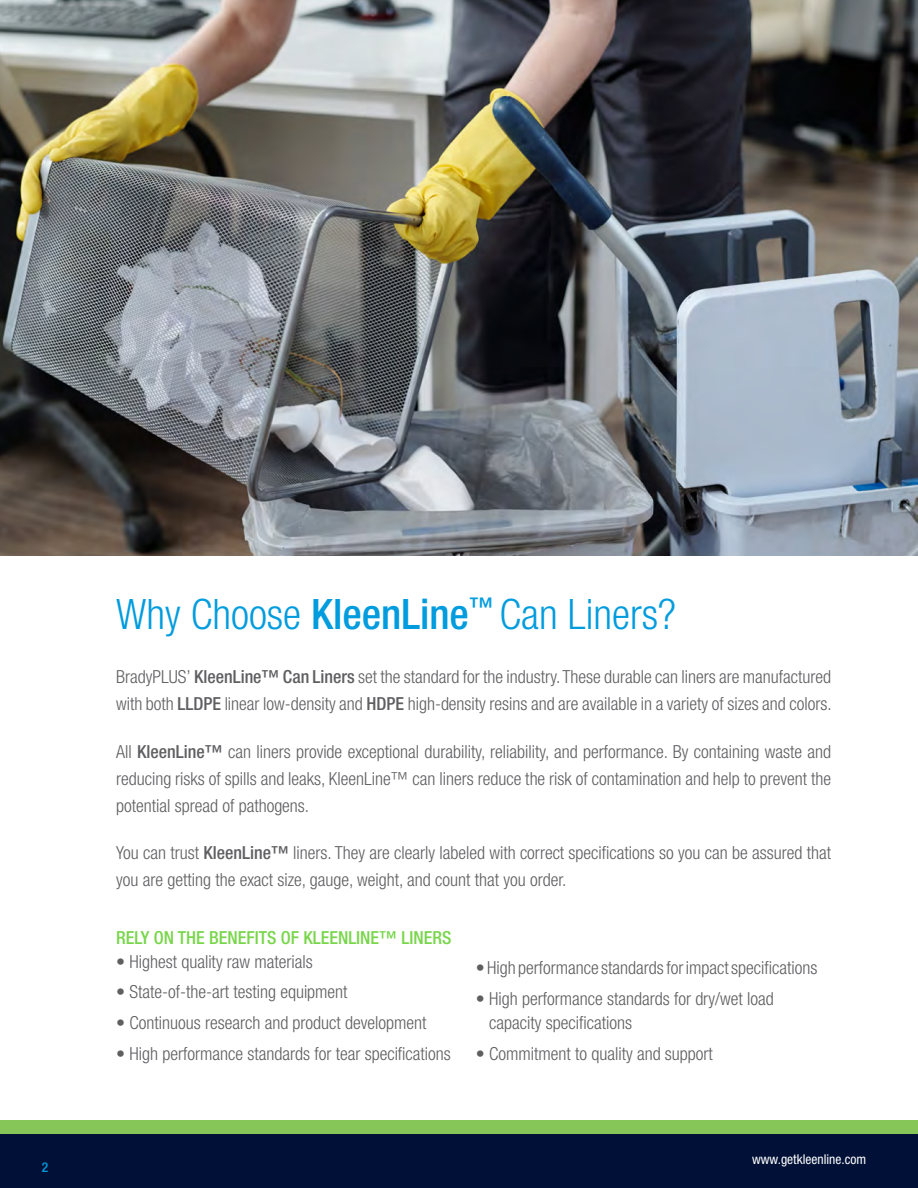
<style>
.page{position:relative;width:918px;height:1188px;background:#fff}
.page>*{position:absolute;margin:0;border:0;box-sizing:border-box;transform-origin:0 0}
._5_Product_Descripti{font:300 condensed 42px "Helvetica Neue LT Std";color:#009cde}
._5_Product_Descripti-2{font:300 condensed 18px/27px "Helvetica Neue LT Std";color:#5f5f62}
._5_Product_Descripti-3{font:500 condensed 18px "Helvetica Neue LT Std";color:#78d64b}
.t1{font:condensed 13.5px "Helvetica Neue LT Std";color:#fff}
.t2{font:500 condensed 13.5px "Helvetica Neue LT Std";color:#009bde}
.s1{font-weight:500}
</style>
<div class="page">
<div style="left:0;top:1134px;width:918px;height:54px;background:#001036"></div>
<div style="left:0;top:1120px;width:918px;height:14px;background:#86c659"></div>
<img style="left:0;top:0;width:918px;height:556px">
<p class="t2" style="left:42px;top:1159px;width:8px">2</p>
<p class="_5_Product_Descripti" style="left:116px;top:590px;width:561px">Why Choose <span class="s1">KleenLine</span><sup>™</sup> Can Liners?</p>
<p class="_5_Product_Descripti-2" style="left:116px;top:663px;width:717px">BradyPLUS’ <span class="s1">KleenLine™ Can Liners</span> set the standard for the industry. These durable can liners are manufactured with both <span class="s1">LLDPE</span> linear low-density and <span class="s1">HDPE</span> high-density resins and are available in a variety of sizes and colors.</p>
<p class="_5_Product_Descripti-2" style="left:116px;top:738px;width:716px;text-align:justify">All <span class="s1">KleenLine™</span> can liners provide exceptional durability, reliability, and performance. By containing waste and reducing risks of spills and leaks, KleenLine™ can liners reduce the risk of contamination and help to prevent the potential spread of pathogens.</p>
<p class="_5_Product_Descripti-2" style="left:116px;top:839px;width:717px">You can trust <span class="s1">KleenLine™</span> liners. They are clearly labeled with correct specifications so you can be assured that you are getting the exact size, gauge, weight, and count that you order.</p>
<p class="_5_Product_Descripti-3" style="left:116px;top:927px;width:337px">RELY ON THE BENEFITS OF KLEENLINE™ LINERS</p>
<p class="_5_Product_Descripti-2" style="left:116px;top:948px;width:198px">• Highest quality raw materials</p>
<p class="_5_Product_Descripti-2" style="left:116px;top:978px;width:233px">• State-of-the-art testing equipment</p>
<p class="_5_Product_Descripti-2" style="left:116px;top:1009px;width:312px">• Continuous research and product development</p>
<p class="_5_Product_Descripti-2" style="left:116px;top:1040px;width:336px">• High performance standards for tear specifications</p>
<p class="_5_Product_Descripti-2" style="left:476px;top:954px;width:343px">• High performance standards for impact specifications</p>
<p class="_5_Product_Descripti-2" style="left:489px;top:987px;width:286px;line-height:24px;text-indent:-14px">• High performance standards for dry/wet load capacity specifications</p>
<p class="_5_Product_Descripti-2" style="left:476px;top:1040px;width:239px">• Commitment to quality and support</p>
<p class="t1" style="left:752px;top:1151px;width:116px">www.getkleenline.com</p>
</div>
